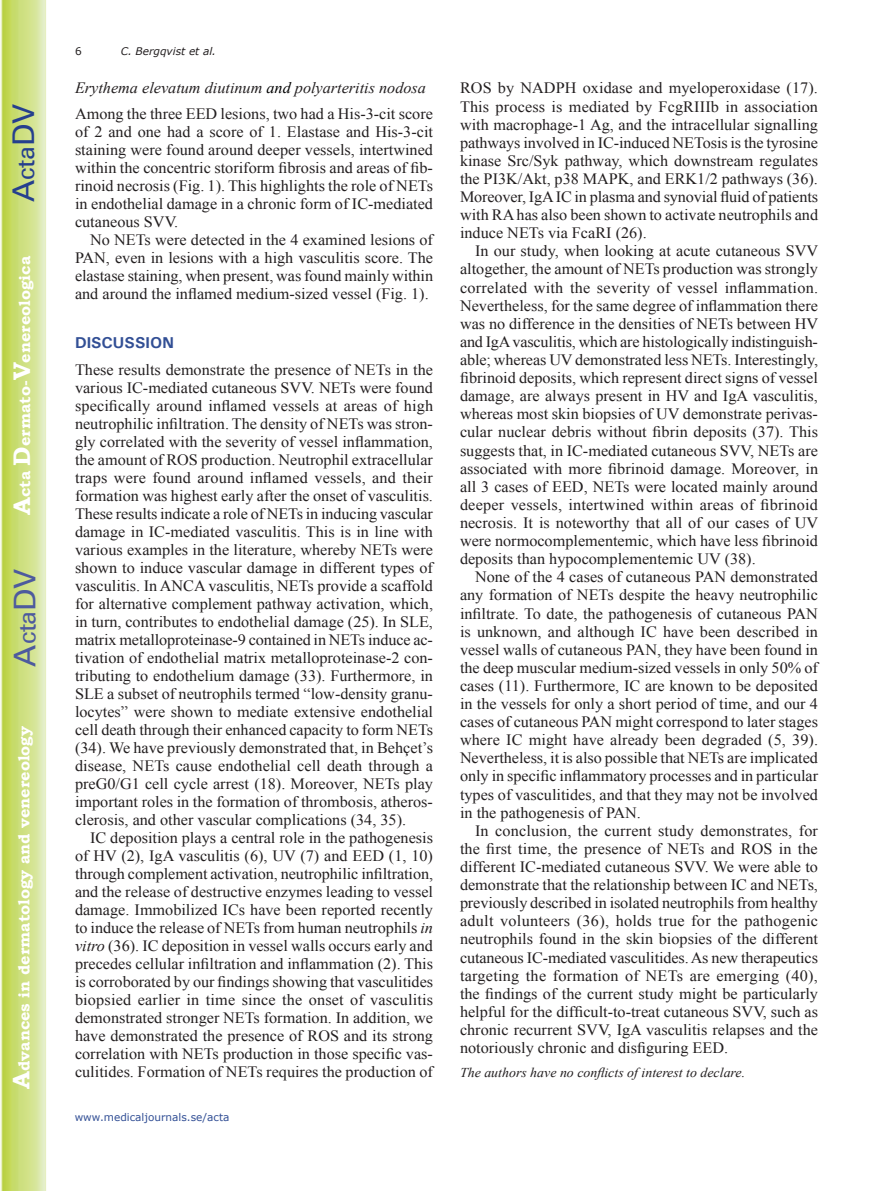
<style>
.page{position:relative;width:893px;height:1191px;background:#fff}
.page>*{position:absolute;margin:0;border:0;box-sizing:border-box;transform-origin:0 0}
.t1{font:30px "Univers";color:#4d5a9e}
.t2{font:30px "Univers";color:#253f8e}
.t3{font:15.75px/18.1px "Times New Roman";color:#231f20;text-align:justify}
.t4{font:700 15.75px "Bookman Old Style";color:#fff}
.t5{font:700 15.75px "Univers";color:#324f95}
.t6{font:italic 13.5px "Times New Roman";color:#231f20}
.t7{font:10.5px "Verdana";color:#324f95}
.t8{font:italic 10.5px "Verdana";color:#231f20}
.t9{font:10.5px "Verdana";color:#231f20}
.s1{font-size:24px}
.s2{font-style:italic}
.s3{font-style:italic;color:#000001}
</style>
<div class="page">
<svg style="left:1px;top:0;width:45px;height:1191px;background:#cfe084"></svg>
<h1 class="t2" style="left:6px;top:202px;width:100px;rotate:-90deg">A<span class="s1">cta</span>DV</h1>
<p class="t4" style="left:15px;top:515px;width:260px;rotate:-90deg"><span class="s1">A</span>cta <span class="s1">D</span>ermato-<span class="s1">V</span>enereologica</p>
<h1 class="t1" style="left:7px;top:666px;width:100px;rotate:-90deg">A<span class="s1">cta</span>DV</h1>
<p class="t4" style="left:15px;top:1088px;width:364px;rotate:-90deg"><span class="s1">A</span>dvances in dermatology and venereology</p>
<p class="t9" style="left:75px;top:44px;width:8px">6</p>
<p class="t8" style="left:121px;top:44px;width:97px">C. Bergqvist et al.</p>
<p class="t3" style="left:75px;top:75px;width:359px;line-height:25.5px"><span class="s2">Erythema elevatum diutinum</span> <span class="s3">and</span> <span class="s2">polyarteritis nodosa<br></span>Among the three EED lesions, two had a His-3-cit score</p>
<p class="t3" style="left:75px;top:122px;width:360px">of 2 and one had a score of 1. Elastase and His-3-cit staining were found around deeper vessels, intertwined within the concentric storiform fibrosis and areas of fib&shy;rinoid necrosis (Fig. 1). This highlights the role of NETs in endothelial damage in a chronic form of IC-mediated cutaneous SVV.</p>
<p class="t3" style="left:75px;top:230px;width:360px;text-indent:15px">No NETs were detected in the 4 examined lesions of PAN, even in lesions with a high vasculitis score. The elastase staining, when present, was found mainly within and around the inflamed medium-sized vessel (Fig. 1).</p>
<p class="t5" style="left:75px;top:332px;width:100px">DISCUSSION</p>
<p class="t3" style="left:75px;top:360px;width:360px">These results demonstrate the presence of NETs in the various IC-mediated cutaneous SVV. NETs were found specifically around inflamed vessels at areas of high neutrophilic infiltration. The density of NETs was stron&shy;gly correlated with the severity of vessel inflammation, the amount of ROS production. Neutrophil extracellular traps were found around inflamed vessels, and their formation was highest early after the onset of vasculitis.<br>These results indicate a role of NETs in inducing vascular damage in IC-mediated vasculitis. This is in line with various examples in the literature, whereby NETs were shown to induce vascular damage in different types of vasculitis. In ANCA vasculitis, NETs provide a scaffold for alternative complement pathway activation, which, in turn, contributes to endothelial damage (25). In SLE, matrix metalloproteinase-9 contained in NETs induce ac&shy;tivation of endothelial matrix metalloproteinase-2 con&shy;tributing to endothelium damage (33). Furthermore, in SLE a subset of neutrophils termed “low-density granu&shy;locytes” were shown to mediate extensive endothelial cell death through their enhanced capacity to form NETs (34). We have previously demonstrated that, in Behçet’s disease, NETs cause endothelial cell death through a preG0/G1 cell cycle arrest (18). Moreover, NETs play important roles in the formation of thrombosis, atheros&shy;clerosis, and other vascular complications (34, 35).</p>
<p class="t3" style="left:75px;top:828px;width:360px;text-indent:15px">IC deposition plays a central role in the pathogenesis of HV (2), IgA vasculitis (6), UV (7) and EED (1, 10) through complement activation, neutrophilic infiltration, and the release of destructive enzymes leading to vessel damage. Immobilized ICs have been reported recently to induce the release of NETs from human neutrophils <span class="s2">in vitro</span> (36). IC deposition in vessel walls occurs early and precedes cellular infiltration and inflammation (2). This is corroborated by our findings showing that vasculitides biopsied earlier in time since the onset of vasculitis demonstrated stronger NETs formation. In addition, we have demonstrated the presence of ROS and its strong correlation with NETs production in those specific vas&shy;culitides. Formation of NETs requires the production of</p>
<p class="t7" style="left:75px;top:1110px;width:156px">www.medicaljournals.se/acta</p>
<p class="t3" style="left:460px;top:79px;width:360px">ROS by NADPH oxidase and myeloperoxidase (17).<br>This process is mediated by FcgRIIIb in association with macrophage-1 Ag, and the intracellular signalling pathways involved in IC-induced NETosis is the tyrosine kinase Src/Syk pathway, which downstream regulates the PI3K/Akt, p38 MAPK, and ERK1/2 pathways (36).<br>Moreover, IgA IC in plasma and synovial fluid of patients with RA has also been shown to activate neutrophils and induce NETs via FcaRI (26).</p>
<p class="t3" style="left:460px;top:242px;width:360px;text-indent:15px">In our study, when looking at acute cutaneous SVV altogether, the amount of NETs production was strongly correlated with the severity of vessel inflammation.<br>Nevertheless, for the same degree of inflammation there was no difference in the densities of NETs between HV and IgA vasculitis, which are histologically indistinguish&shy;able; whereas UV demonstrated less NETs. Interestingly, fibrinoid deposits, which represent direct signs of vessel damage, are always present in HV and IgA vasculitis, whereas most skin biopsies of UV demonstrate perivas&shy;cular nuclear debris without fibrin deposits (37). This suggests that, in IC-mediated cutaneous SVV, NETs are associated with more fibrinoid damage. Moreover, in all 3 cases of EED, NETs were located mainly around deeper vessels, intertwined within areas of fibrinoid necrosis. It is noteworthy that all of our cases of UV were normocomplementemic, which have less fibrinoid deposits than hypocomplementemic UV (38).</p>
<p class="t3" style="left:460px;top:568px;width:360px;text-indent:15px">None of the 4 cases of cutaneous PAN demonstrated any formation of NETs despite the heavy neutrophilic infiltrate. To date, the pathogenesis of cutaneous PAN is unknown, and although IC have been described in vessel walls of cutaneous PAN, they have been found in the deep muscular medium-sized vessels in only 50% of cases (11). Furthermore, IC are known to be deposited in the vessels for only a short period of time, and our 4 cases of cutaneous PAN might correspond to later stages where IC might have already been degraded (5, 39).<br>Nevertheless, it is also possible that NETs are implicated only in specific inflammatory processes and in particular types of vasculitides, and that they may not be involved in the pathogenesis of PAN.</p>
<p class="t3" style="left:460px;top:821px;width:360px;text-indent:15px">In conclusion, the current study demonstrates, for the first time, the presence of NETs and ROS in the different IC-mediated cutaneous SVV. We were able to demonstrate that the relationship between IC and NETs, previously described in isolated neutrophils from healthy adult volunteers (36), holds true for the pathogenic neutrophils found in the skin biopsies of the different cutaneous IC-mediated vasculitides. As new therapeutics targeting the formation of NETs are emerging (40), the findings of the current study might be particularly helpful for the difficult-to-treat cutaneous SVV, such as chronic recurrent SVV, IgA vasculitis relapses and the notoriously chronic and disfiguring EED.</p>
<p class="t6" style="left:460px;top:1063px;width:287px">The authors have no conflicts of interest to declare.</p>
</div>
